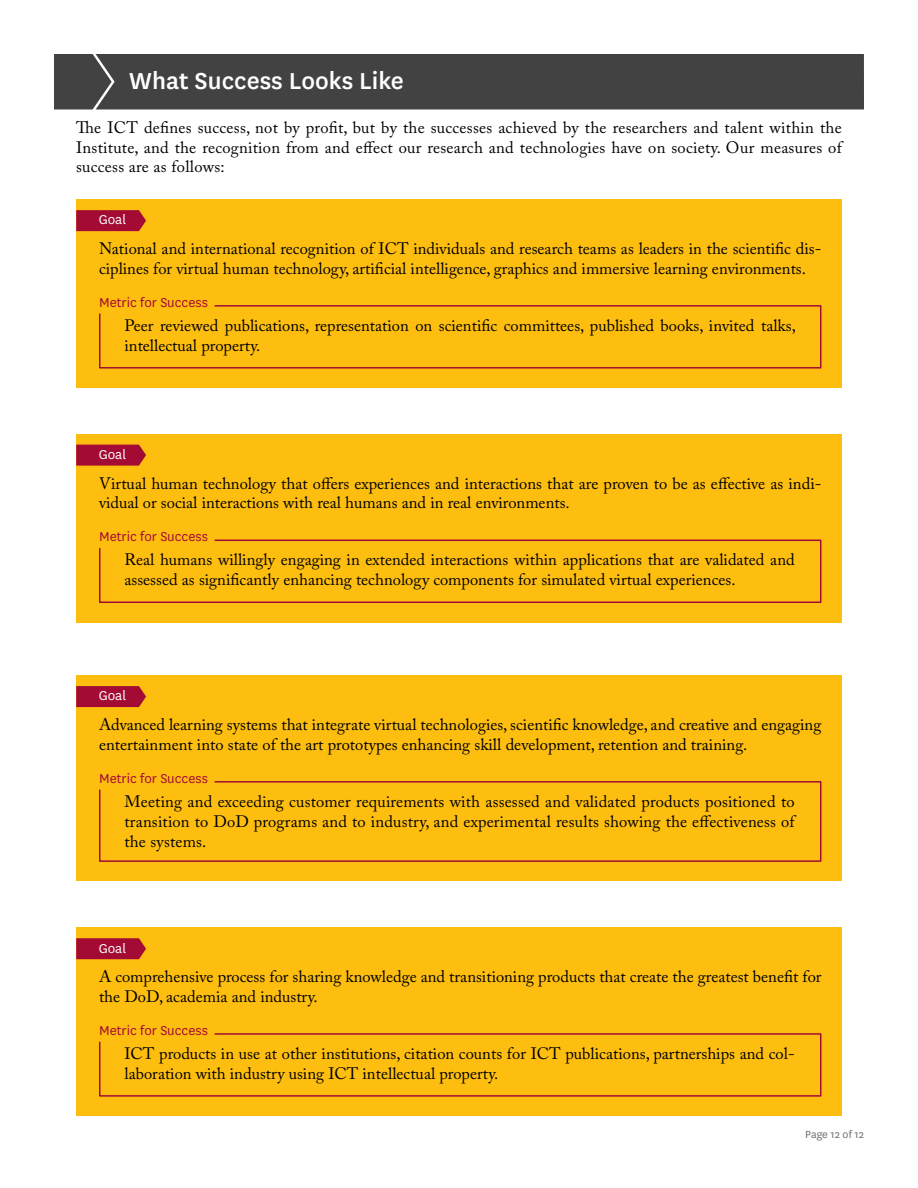
<style>
.page{position:relative;width:918px;height:1188px;background:#fff}
.page>*{position:absolute;margin:0;border:0;box-sizing:border-box;transform-origin:0 0}
.t1{font:500 27px "National";color:#fff}
.t2{font:16.5px/19.8px "Adobe Caslon Pro";color:#000}
.t3{font:15px "National";color:#a30b35}
.t4{font:15px "National";color:#fbfbfb}
.t5{font:12px "National";color:#6d6e71}
</style>
<div class="page">
<div style="left:54px;top:54px;width:810px;height:55px;background:#414241"></div>
<div style="left:76px;top:200px;width:766px;height:188px;background:#febe10"></div>
<div style="left:76px;top:434px;width:766px;height:188px;background:#febe10"></div>
<div style="left:76px;top:676px;width:766px;height:205px;background:#febe10"></div>
<div style="left:76px;top:928px;width:766px;height:188px;background:#febe10"></div>
<svg style="left:76px;top:210px;width:70px;height:21px"></svg>
<svg style="left:76px;top:445px;width:70px;height:21px"></svg>
<svg style="left:76px;top:686px;width:70px;height:21px"></svg>
<svg style="left:76px;top:938px;width:70px;height:21px"></svg>
<svg style="left:99px;top:305px;width:723px;height:64px"></svg>
<svg style="left:99px;top:539px;width:723px;height:64px"></svg>
<svg style="left:99px;top:781px;width:723px;height:81px"></svg>
<svg style="left:99px;top:1033px;width:723px;height:64px"></svg>
<h1 class="t1" style="left:129px;top:63px;width:276px">What Success Looks Like</h1>
<p class="t2" style="left:76px;top:117px;width:767px;text-align:justify">The ICT defines success, not by profit, but by the successes achieved by the researchers and talent within the Institute, and the recognition from and effect our research and technologies have on society. Our measures of success are as follows:</p>
<p class="t4" style="left:99px;top:210px;width:29px">Goal</p>
<p class="t2" style="left:99px;top:239px;width:724px">National and international recognition of ICT individuals and research teams as leaders in the scientific dis&shy;ciplines for virtual human technology, artificial intelligence, graphics and immersive learning environments.</p>
<p class="t3" style="left:99px;top:292px;width:110px">Metric for Success</p>
<p class="t2" style="left:125px;top:315px;width:673px">Peer reviewed publications, representation on scientific committees, published books, invited talks, intellectual property.</p>
<p class="t4" style="left:99px;top:445px;width:29px">Goal</p>
<p class="t2" style="left:99px;top:473px;width:724px">Virtual human technology that offers experiences and interactions that are proven to be as effective as indi&shy;vidual or social interactions with real humans and in real environments.</p>
<p class="t3" style="left:99px;top:527px;width:110px">Metric for Success</p>
<p class="t2" style="left:125px;top:550px;width:672px">Real humans willingly engaging in extended interactions within applications that are validated and assessed as significantly enhancing technology components for simulated virtual experiences.</p>
<p class="t4" style="left:99px;top:686px;width:29px">Goal</p>
<p class="t2" style="left:99px;top:715px;width:724px">Advanced learning systems that integrate virtual technologies, scientific knowledge, and creative and engaging entertainment into state of the art prototypes enhancing skill development, retention and training.</p>
<p class="t3" style="left:99px;top:768px;width:110px">Metric for Success</p>
<p class="t2" style="left:125px;top:791px;width:672px;text-align:justify">Meeting and exceeding customer requirements with assessed and validated products positioned to transition to DoD programs and to industry, and experimental results showing the effectiveness of the systems.</p>
<p class="t4" style="left:99px;top:938px;width:29px">Goal</p>
<p class="t2" style="left:99px;top:967px;width:724px">A comprehensive process for sharing knowledge and transitioning products that create the greatest benefit for the DoD, academia and industry.</p>
<p class="t3" style="left:99px;top:1020px;width:110px">Metric for Success</p>
<p class="t2" style="left:125px;top:1044px;width:672px">ICT products in use at other institutions, citation counts for ICT publications, partnerships and col&shy;laboration with industry using ICT intellectual property.</p>
<p class="t5" style="left:805px;top:1127px;width:60px">Page 12 of 12</p>
</div>
